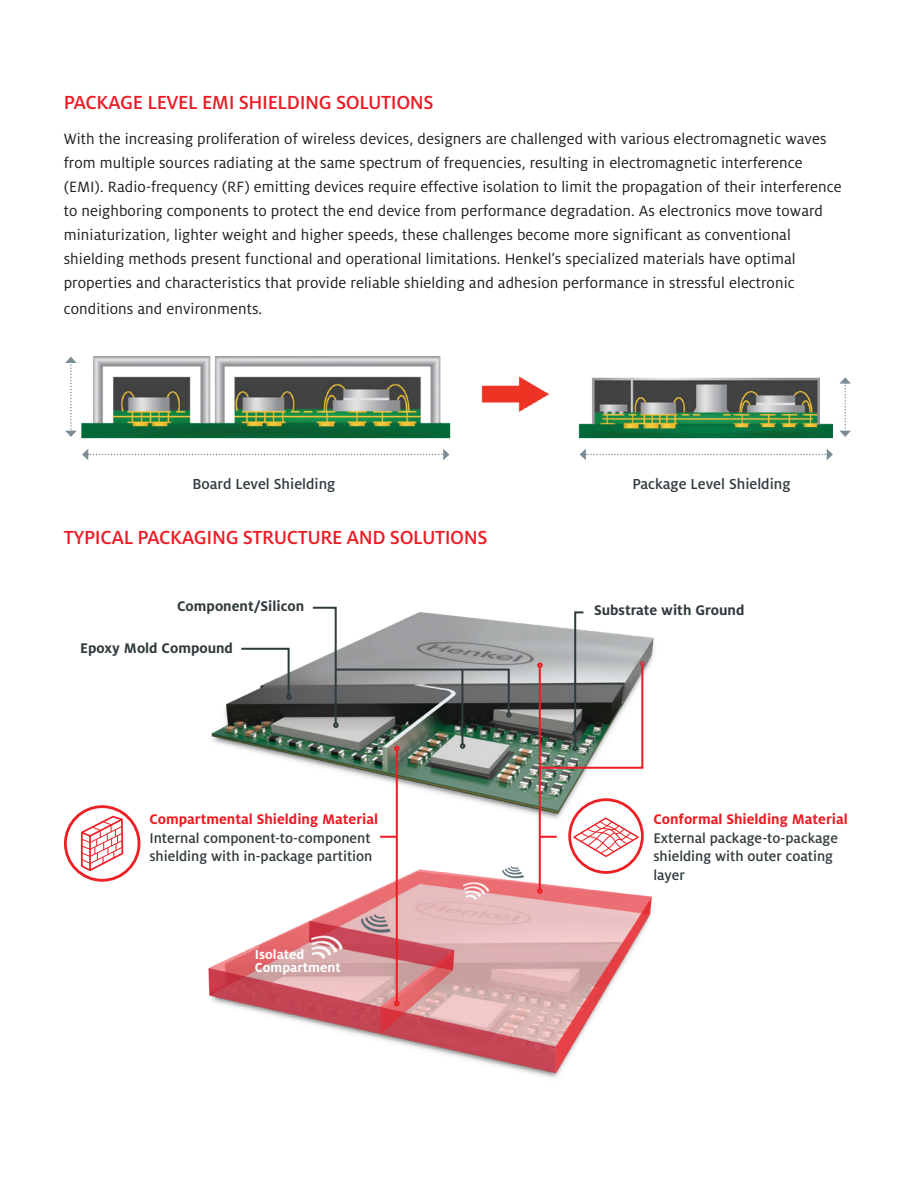
<style>
.page{position:relative;width:918px;height:1188px;background:#fff}
.page>*{position:absolute;margin:0;border:0;box-sizing:border-box;transform-origin:0 0}
.Headline_24pt_Medium{font:500 21px "Henkel Milo";letter-spacing:-.02em;color:#ed1c24}
.Copy_14_18_black{font:16.5px/24px "Henkel Milo";letter-spacing:.005em;color:#231f20}
.t1{font:500 16.05px "Henkel Milo";color:#313b3e}
.t2{font:500 15.45px/18.6px "Henkel Milo";color:#313b3e}
.t3{font:700 15.45px "Henkel Milo";color:#ed1c24}
.t4{font:700 15.45px "Henkel Milo";color:#313b3e}
.t5{font:700 14.55px "Henkel Milo";color:#fff}
</style>
<div class="page">
<img style="left:208px;top:823px;width:444px;height:255px">
<img style="left:211px;top:622px;width:444px;height:201px">
<svg style="left:394px;top:746px;width:6px;height:5px"></svg>
<hr style="left:539px;top:667px;width:2px;height:223px;background:#ed1c24">
<svg style="left:537px;top:611px;width:108px;height:159px"></svg>
<svg style="left:237px;top:646px;width:55px;height:54px"></svg>
<svg style="left:537px;top:888px;width:6px;height:6px"></svg>
<hr style="left:396px;top:750px;width:2px;height:252px;background:#ed1c24">
<svg style="left:394px;top:1001px;width:6px;height:5px"></svg>
<svg style="left:380px;top:836px;width:16px;height:2px"></svg>
<svg style="left:363px;top:834px;width:6px;height:5px"></svg>
<svg style="left:311px;top:606px;width:201px;height:122px"></svg>
<svg style="left:460px;top:743px;width:5px;height:6px"></svg>
<hr style="left:461px;top:669px;width:2px;height:75px;background:#313b3e">
<div style="left:568px;top:798px;width:76px;height:76px;border:3px solid #ed2026;border-radius:50%"></div>
<div style="left:64px;top:805px;width:76px;height:77px;border:3px solid #ed2026;border-radius:50%"></div>
<svg style="left:79px;top:815px;width:45px;height:58px"></svg>
<svg style="left:540px;top:816px;width:101px;height:42px"></svg>
<img style="left:82px;top:357px;width:750px;height:82px">
<svg style="left:82px;top:449px;width:367px;height:11px"></svg>
<svg style="left:580px;top:449px;width:253px;height:11px"></svg>
<svg style="left:839px;top:377px;width:12px;height:60px"></svg>
<svg style="left:65px;top:357px;width:12px;height:80px"></svg>
<p class="Headline_24pt_Medium" style="left:64px;top:91px;width:371px">PACKAGE LEVEL EMI SHIELDING SOLUTIONS</p>
<p class="Copy_14_18_black" style="left:64px;top:127px;width:779px">With the increasing proliferation of wireless devices, designers are challenged with various electromagnetic waves from multiple sources radiating at the same spectrum of frequencies, resulting in electromagnetic interference (EMI). Radio-frequency (RF) emitting devices require effective isolation to limit the propagation of their interference to neighboring components to protect the end device from performance degradation. As electronics move toward miniaturization, lighter weight and higher speeds, these challenges become more significant as conventional shielding methods present functional and operational limitations. Henkel’s specialized materials have optimal properties and characteristics that provide reliable shielding and adhesion performance in stressful electronic</p>
<p class="Copy_14_18_black" style="left:64px;top:297px;width:200px">conditions and environments.</p>
<p class="t1" style="left:192px;top:475px;width:145px">Board Level Shielding</p>
<p class="t1" style="left:632px;top:475px;width:160px">Package Level Shielding</p>
<p class="Headline_24pt_Medium" style="left:64px;top:526px;width:425px">TYPICAL PACKAGING STRUCTURE AND SOLUTIONS</p>
<p class="t4" style="left:177px;top:598px;width:129px">Component/Silicon</p>
<p class="t4" style="left:80px;top:640px;width:154px">Epoxy Mold Compound</p>
<p class="t3" style="left:149px;top:810px;width:230px">Compartmental Shielding Material</p>
<p class="t2" style="left:149px;top:829px;width:225px">Internal component-to-component shielding with in-package partition</p>
<p class="t5" style="left:255px;top:946px;width:51px">Isolated</p>
<p class="t5" style="left:255px;top:959px;width:87px">Compartment</p>
<p class="t4" style="left:594px;top:602px;width:152px">Substrate with Ground</p>
<p class="t3" style="left:653px;top:811px;width:196px">Conformal Shielding Material</p>
<p class="t2" style="left:653px;top:829px;width:186px">External package-to-package shielding with outer coating layer</p>
</div>
